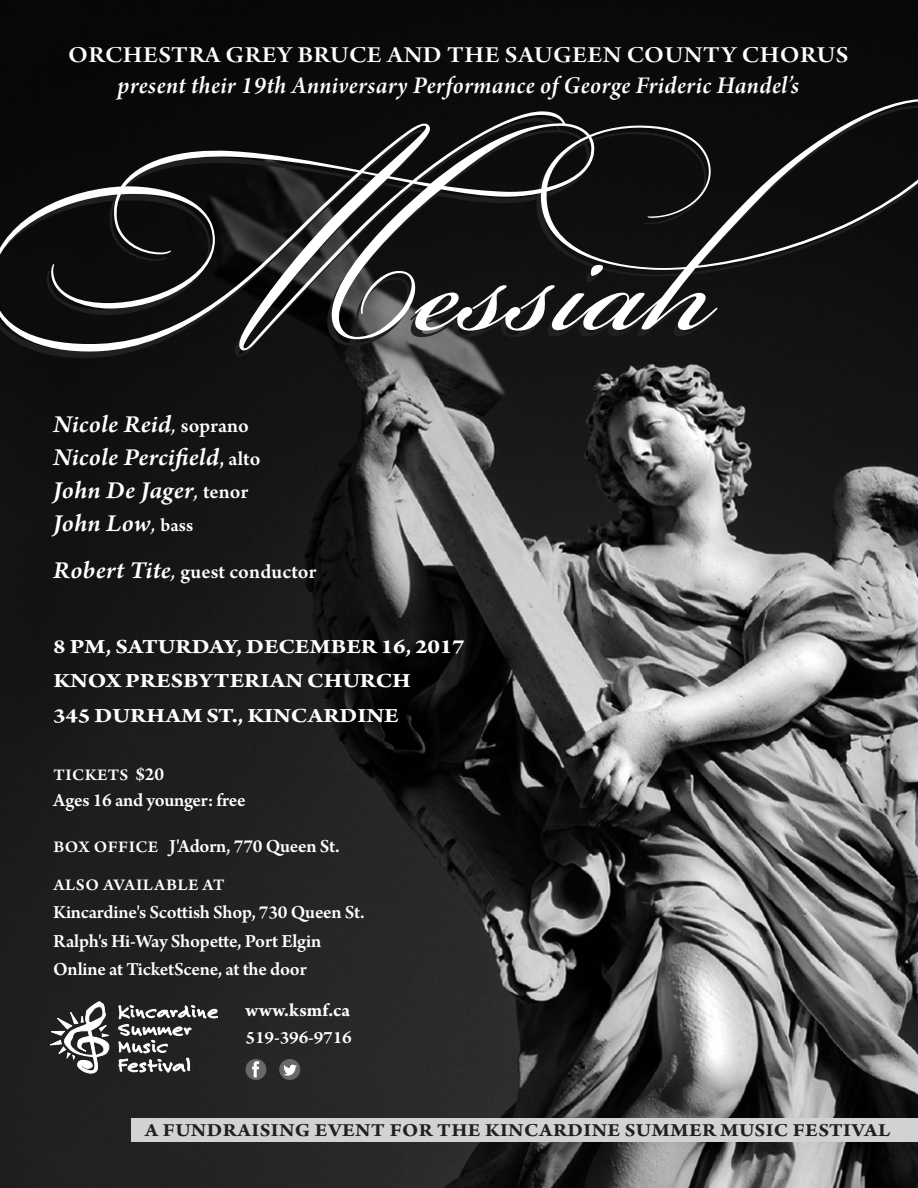
<style>
.page{position:relative;width:918px;height:1188px;background:#fff}
.page>*{position:absolute;margin:0;border:0;box-sizing:border-box;transform-origin:0 0}
.t1{font:210px "Bickham Script Pro";color:#fff}
.t2{font:italic 600 25.65px/33px "Arno Pro";letter-spacing:.005em;color:#fff;scale:1.05 1}
.t3{font:25.5px "Arno Pro Smbd Italic Subhead";letter-spacing:.015em;color:#fff}
.t4{font:24.15px "Arno Pro Smbd Subhead";letter-spacing:.02em;color:#fff;scale:1.11 1}
.t5{font:700 21.3px/34.5px "Arno Pro";color:#fff;scale:1.16 1}
.t6{font:600 21px "Arno Pro";letter-spacing:.01em;color:#fff}
.t7{font:600 19.5px/28.5px "Arno Pro";letter-spacing:-.01em;color:#fff}
.t8{font:700 19.5px "Arno Pro";letter-spacing:.02em;color:#231f20;scale:1.1 1}
.t9{font:700 19.5px "Arno Pro";letter-spacing:.03em;color:#fff}
.t10{font:600 18.6px "Arno Pro";letter-spacing:-.01em;color:#fff;scale:1.05 1}
.t11{font:600 17.1px "Arno Pro";letter-spacing:.03em;color:#fff;scale:1.05 1}
.s1{font-size:19.5px}
.s2{font-style:normal;font-size:21px}
.s3{font-style:normal;font-size:19.5px}
.s4{font-style:italic;font-size:25.65px}
.s5{font-style:italic;font-size:19.5px}
</style>
<div class="page">
<img style="left:0;top:0;width:918px;height:1188px">
<div style="left:131px;top:1118px;width:787px;height:23px;background:#d1d2d4"></div>
<img style="left:245px;top:1059px;width:21px;height:21px;border-radius:10px">
<img style="left:279px;top:1059px;width:21px;height:21px;border-radius:10px">
<svg style="left:283px;top:1065px;width:14px;height:11px"></svg>
<svg style="left:49px;top:1002px;width:169px;height:71px"></svg>
<p class="t4" style="left:68px;top:41px;width:705px">ORCHESTRA GREY BRUCE AND THE SAUGEEN CO UNTY CHORUS</p>
<h3 class="t3" style="left:117px;top:71px;width:683px">present their 19th Anniversary Performance of George Frideric Handel’s</h3>
<h1 class="t1" style="left:-36px;top:133px;width:1105px">Messiah</h1>
<h2 class="t2" style="left:53px;top:409px;width:199px">Nicole Reid<span class="s1">,</span> <span class="s2">soprano<br></span>Nicole Percifield<span class="s2">, alto<br></span>John De Jager<span class="s1">,</span> <span class="s2">tenor<br></span>John Low<span class="s1">,</span> <span class="s3">bass</span></h2>
<p class="t6" style="left:53px;top:559px;width:265px"><span class="s4">Robert Tite</span><span class="s5">,</span> guest conductor</p>
<p class="t5" style="left:53px;top:630px;width:356px">8 PM, SATURDAY, DECEMBER 16, 2017<br>KNOX PRESBYTERIAN CHURCH<br>345 DURHAM ST., KINCARDINE</p>
<p class="t11" style="left:53px;top:765px;width:107px">Tickets <span class="s1">$20</span></p>
<p class="t7" style="left:53px;top:787px;width:194px">Ages 16 and younger: free</p>
<p class="t11" style="left:53px;top:837px;width:82px">BOX OFFICE</p>
<p class="t7" style="left:169px;top:833px;width:172px">J'Adorn, 770 Queen St.</p>
<p class="t11" style="left:53px;top:875px;width:97px">ALSO Availabl</p>
<p class="t11" style="left:188px;top:875px;width:26px">e at</p>
<p class="t7" style="left:53px;top:899px;width:313px">Kincardine's Scottish Shop, 730 Queen St.<br>Ralph's Hi-Way Shopette, Port Elgin<br>Online at TicketScene, at the door</p>
<p class="t9" style="left:246px;top:999px;width:106px">WWW.KSMF.CA</p>
<p class="t10" style="left:246px;top:1027px;width:103px">519-396-9716</p>
<p class="t8" style="left:145px;top:1119px;width:42px">A FUNDRAI</p>
<p class="t8" style="left:260px;top:1119px;width:89px">SING EVENT</p>
<p class="t8" style="left:390px;top:1119px;width:58px">FOR THE</p>
<p class="t8" style="left:485px;top:1119px;width:27px">KINCARDINE</p>
<p class="t8" style="left:625px;top:1119px;width:26px">SUMMER</p>
<p class="t8" style="left:721px;top:1119px;width:156px">MUSIC FESTIVAL</p>
</div>
